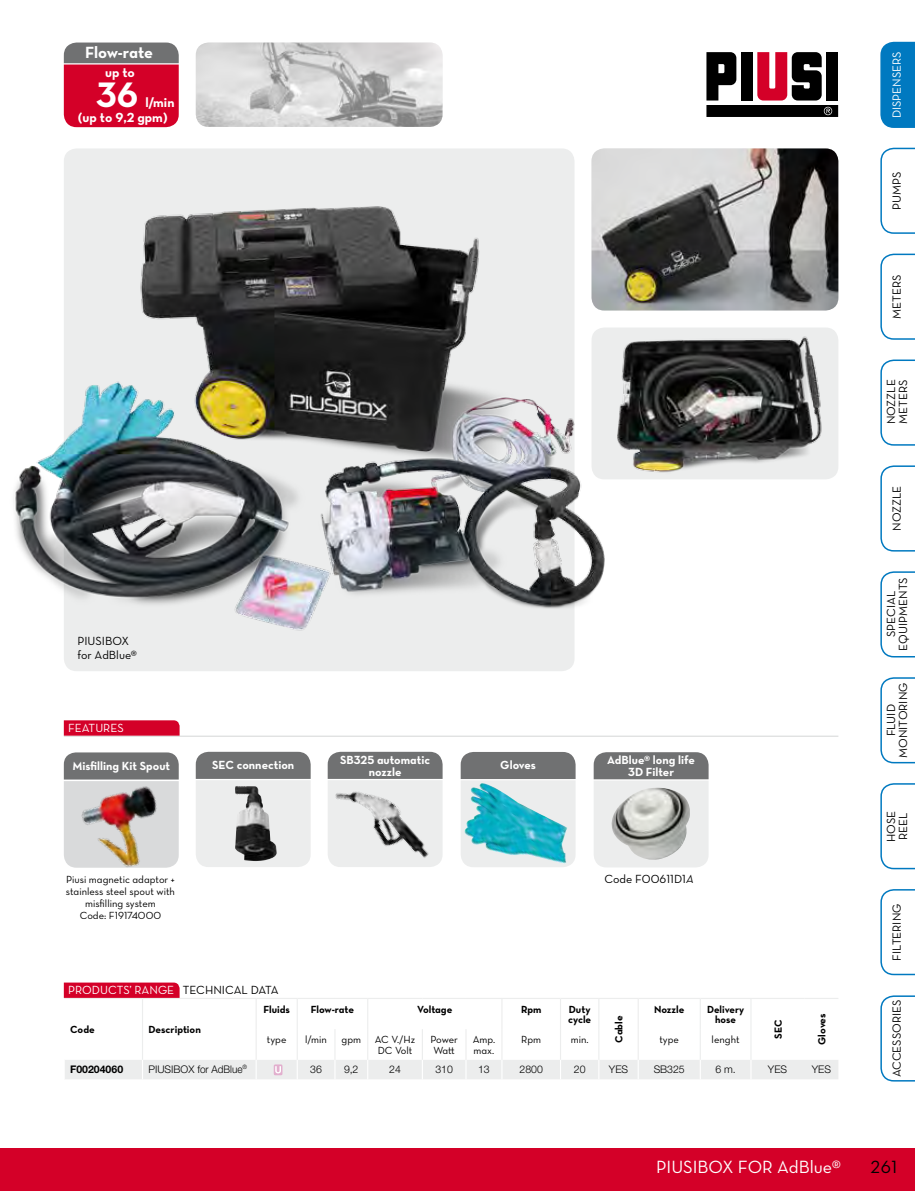
<style>
.page{position:relative;width:915px;height:1191px;background:#fff}
.page>*{position:absolute;margin:0;border:0;box-sizing:border-box;transform-origin:0 0}
.t1{font:36px "Neutraface Text Bold Alt";color:#fff}
.t2{font:18px "Neutraface Text Book Alt";color:#fff}
.t3{font:18px "Neutraface Text Book Alt";color:#000}
.t4{font:16.5px "Neutraface Text Bold Alt";letter-spacing:-.01em;color:#fff}
.t5{font:13.5px/15.3px "Neutraface Text Bold Alt";color:#fff}
.t6{font:12px/12px "Neutraface Text Book Alt";color:#000}
.t7{font:12px/12px "Neutraface Text Bold Alt";color:#fff;text-align:center}
.t8{font:12px "Neutraface Text Book Alt";color:#fff}
.t9{font:10.5px/12px "Neutraface Text Book Alt";color:#000}
.t10{font:10.5px/10.5px "Neutraface Text Bold Alt";color:#000}
.t11{font:300 10.5px "Helvetica Neue LT Std";color:#000}
.t12{font:700 10.5px "Helvetica Neue LT Std";color:#000}
.s1{color:#000}
.s2{font-family:"Neutraface Text";font-style:italic}
</style>
<div class="page">
<svg style="left:706px;top:52px;width:131px;height:65px"></svg>
<div style="left:0;top:1148px;width:914px;height:43px;background:#d40028"></div>
<svg style="left:880px;top:41px;width:34px;height:87px;background:#0b7fc2"></svg>
<svg style="left:880px;top:147px;width:34px;height:87px"></svg>
<svg style="left:880px;top:571px;width:34px;height:87px"></svg>
<svg style="left:880px;top:359px;width:34px;height:87px"></svg>
<svg style="left:880px;top:783px;width:34px;height:87px"></svg>
<svg style="left:880px;top:253px;width:34px;height:87px"></svg>
<svg style="left:880px;top:677px;width:34px;height:87px"></svg>
<svg style="left:880px;top:465px;width:34px;height:87px"></svg>
<svg style="left:880px;top:889px;width:34px;height:87px"></svg>
<svg style="left:880px;top:995px;width:34px;height:87px"></svg>
<img style="left:659px;top:328px;width:179px;height:151px">
<div style="left:64px;top:148px;width:510px;height:523px;background:#eceded;border-radius:13px"></div>
<svg style="left:64px;top:43px;width:115px;height:84px;background:#bd223f"></svg>
<hr style="left:64px;top:998px;width:78px;height:1px;background:#eceded">
<hr style="left:142px;top:998px;width:114px;height:1px;background:#eceded">
<hr style="left:142px;top:999px;width:1px;height:30px;background:#eceded">
<hr style="left:142px;top:1029px;width:1px;height:30px;background:#eceded">
<hr style="left:256px;top:998px;width:41px;height:1px;background:#eceded">
<hr style="left:255px;top:999px;width:1px;height:30px;background:#eceded">
<hr style="left:297px;top:998px;width:38px;height:1px;background:#eceded">
<hr style="left:296px;top:999px;width:2px;height:30px;background:#eceded">
<hr style="left:335px;top:998px;width:32px;height:1px;background:#eceded">
<hr style="left:367px;top:998px;width:55px;height:1px;background:#eceded">
<hr style="left:367px;top:999px;width:1px;height:30px;background:#eceded">
<hr style="left:422px;top:998px;width:44px;height:1px;background:#eceded">
<hr style="left:466px;top:998px;width:35px;height:1px;background:#eceded">
<hr style="left:501px;top:998px;width:59px;height:1px;background:#eceded">
<hr style="left:501px;top:999px;width:1px;height:30px;background:#eceded">
<hr style="left:560px;top:998px;width:38px;height:1px;background:#eceded">
<hr style="left:559px;top:999px;width:2px;height:30px;background:#eceded">
<hr style="left:598px;top:998px;width:40px;height:1px;background:#eceded">
<hr style="left:598px;top:999px;width:1px;height:30px;background:#eceded">
<hr style="left:638px;top:998px;width:62px;height:1px;background:#eceded">
<hr style="left:637px;top:999px;width:1px;height:30px;background:#eceded">
<hr style="left:700px;top:998px;width:50px;height:1px;background:#eceded">
<hr style="left:699px;top:999px;width:1px;height:30px;background:#eceded">
<hr style="left:750px;top:998px;width:54px;height:1px;background:#eceded">
<hr style="left:750px;top:999px;width:1px;height:30px;background:#eceded">
<hr style="left:804px;top:998px;width:34px;height:1px;background:#eceded">
<hr style="left:255px;top:1029px;width:1px;height:30px;background:#eceded">
<hr style="left:296px;top:1029px;width:2px;height:30px;background:#eceded">
<hr style="left:334px;top:1029px;width:1px;height:30px;background:#eceded">
<hr style="left:367px;top:1029px;width:1px;height:30px;background:#eceded">
<hr style="left:421px;top:1029px;width:2px;height:30px;background:#eceded">
<hr style="left:465px;top:1029px;width:1px;height:30px;background:#eceded">
<hr style="left:501px;top:1029px;width:1px;height:30px;background:#eceded">
<hr style="left:559px;top:1029px;width:2px;height:30px;background:#eceded">
<hr style="left:598px;top:1029px;width:1px;height:30px;background:#eceded">
<hr style="left:637px;top:1029px;width:1px;height:30px;background:#eceded">
<hr style="left:699px;top:1029px;width:1px;height:30px;background:#eceded">
<hr style="left:750px;top:1029px;width:1px;height:30px;background:#eceded">
<svg style="left:64px;top:982px;width:115px;height:16px;background:#d50b31"></svg>
<hr style="left:64px;top:735px;width:774px;height:2px;background:#d9dadb">
<div style="left:64px;top:720px;width:115px;height:15px;background:#d40028"></div>
<svg style="left:460px;top:752px;width:115px;height:115px;background:#a0a1a1"></svg>
<img style="left:464px;top:783px;width:103px;height:81px">
<img style="left:591px;top:148px;width:247px;height:162px">
<img style="left:196px;top:43px;width:246px;height:84px">
<img style="left:15px;top:178px;width:644px;height:463px">
<svg style="left:64px;top:752px;width:115px;height:109px"></svg>
<img style="left:64px;top:763px;width:113px;height:105px">
<svg style="left:196px;top:752px;width:114px;height:115px;background:#c7c8c8"></svg>
<img style="left:235px;top:786px;width:41px;height:75px">
<svg style="left:330px;top:752px;width:110px;height:4px"></svg>
<svg style="left:593px;top:752px;width:115px;height:115px;background:#b9baba"></svg>
<img style="left:610px;top:787px;width:80px;height:74px">
<svg style="left:65px;top:1059px;width:773px;height:20px;background:#ededed"></svg>
<img style="left:327px;top:756px;width:116px;height:111px">
<h3 class="t4" style="left:85px;top:42px;width:70px">Flow-rate</h3>
<p class="t5" style="left:105px;top:64px;width:31px">up to</p>
<h1 class="t1" style="left:96px;top:71px;width:43px">36</h1>
<p class="t5" style="left:78px;top:95px;width:98px;text-indent:67px">l/min (up to 9,2 gpm)</p>
<p class="t6" style="left:77px;top:634px;width:61px;line-height:13.5px">PIUSIBOX for AdBlue®</p>
<p class="t8" style="left:68px;top:720px;width:57px">FEATURES</p>
<p class="t7" style="left:72px;top:760px;width:99px">Misfilling Kit Spout</p>
<p class="t7" style="left:212px;top:758px;width:84px">SEC connection</p>
<p class="t7" style="left:340px;top:754px;width:91px">SB325 automatic nozzle</p>
<p class="t7" style="left:607px;top:753px;width:89px">AdBlue® long life<br>3D Filter</p>
<p class="t7" style="left:500px;top:758px;width:37px">Gloves</p>
<p class="t9" style="left:66px;top:873px;width:110px;text-align:center">Piusi magnetic adaptor + stainless steel spout with misfilling system<br>Code: F19174000</p>
<p class="t8" style="left:68px;top:982px;width:212px">PRODUCTS’ RANGE <span class="s1">TECHNICAL DATA</span></p>
<p class="t6" style="left:604px;top:872px;width:91px">Code F00611D1<span class="s2">A</span></p>
<p class="t10" style="left:70px;top:1024px;width:26px">Code</p>
<p class="t10" style="left:148px;top:1024px;width:54px">Description</p>
<p class="t10" style="left:653px;top:1003px;width:32px">Nozzle</p>
<p class="t10" style="left:706px;top:1003px;width:39px;text-align:center">Delivery hose</p>
<p class="t10" style="left:263px;top:1003px;width:28px">Fluids</p>
<p class="t10" style="left:311px;top:1003px;width:45px">Flow-rate</p>
<p class="t10" style="left:417px;top:1003px;width:37px">Voltage</p>
<p class="t10" style="left:521px;top:1003px;width:22px">Rpm</p>
<p class="t10" style="left:568px;top:1003px;width:25px">Duty cycle</p>
<p class="t10" style="left:613px;top:1042px;width:29px;rotate:-90deg">Cable</p>
<p class="t9" style="left:267px;top:1033px;width:21px">type</p>
<p class="t9" style="left:305px;top:1033px;width:23px">l/min</p>
<p class="t9" style="left:341px;top:1033px;width:21px">gpm</p>
<p class="t9" style="left:375px;top:1033px;width:42px">AC V./Hz</p>
<p class="t9" style="left:377px;top:1044px;width:36px">DC Volt</p>
<p class="t9" style="left:430px;top:1034px;width:29px;line-height:10.5px">Power<br>Watt</p>
<p class="t9" style="left:472px;top:1034px;width:24px;line-height:10.5px">Amp. max.</p>
<p class="t9" style="left:521px;top:1033px;width:21px">Rpm</p>
<p class="t9" style="left:570px;top:1033px;width:19px">min.</p>
<p class="t9" style="left:659px;top:1033px;width:21px">type</p>
<p class="t9" style="left:711px;top:1033px;width:29px">lenght</p>
<p class="t10" style="left:772px;top:1038px;width:21px;rotate:-90deg">SEC</p>
<p class="t10" style="left:816px;top:1044px;width:33px;rotate:-90deg">Gloves</p>
<p class="t12" style="left:70px;top:1063px;width:54px">F00204060</p>
<p class="t11" style="left:148px;top:1063px;width:100px">PIUSIBOX for AdBlue<sup>®</sup></p>
<p class="t11" style="left:310px;top:1063px;width:13px">36</p>
<p class="t11" style="left:344px;top:1063px;width:16px">9,2</p>
<p class="t11" style="left:389px;top:1063px;width:13px">24</p>
<p class="t11" style="left:435px;top:1063px;width:19px">310</p>
<p class="t11" style="left:478px;top:1063px;width:13px">13</p>
<p class="t11" style="left:519px;top:1063px;width:25px">2800</p>
<p class="t11" style="left:573px;top:1063px;width:13px">20</p>
<p class="t11" style="left:608px;top:1063px;width:21px">YES</p>
<p class="t11" style="left:653px;top:1063px;width:33px">SB325</p>
<p class="t11" style="left:715px;top:1063px;width:22px">6 m.</p>
<p class="t11" style="left:767px;top:1063px;width:21px">YES</p>
<p class="t11" style="left:811px;top:1063px;width:21px">YES</p>
<p class="t8" style="left:888px;top:118px;width:69px;rotate:-90deg">DISPENSERS</p>
<p class="t6" style="left:890px;top:210px;width:40px;rotate:-90deg">PUMPS</p>
<p class="t6" style="left:890px;top:319px;width:46px;rotate:-90deg">METERS</p>
<p class="t6" style="left:884px;top:424px;width:46px;rotate:-90deg">NOZZLE<br>METERS</p>
<p class="t6" style="left:890px;top:531px;width:46px;rotate:-90deg">NOZZLE</p>
<p class="t6" style="left:884px;top:650px;width:75px;text-align:center;rotate:-90deg">SPECIAL<br>EQUIPMENTS</p>
<p class="t6" style="left:884px;top:758px;width:77px;text-align:center;rotate:-90deg">FLUID<br>MONITORING</p>
<p class="t6" style="left:884px;top:842px;width:33px;rotate:-90deg">HOSE<br>REEL</p>
<p class="t6" style="left:890px;top:960px;width:58px;rotate:-90deg">FILTERING</p>
<p class="t6" style="left:890px;top:1077px;width:79px;rotate:-90deg">ACCESSORIES</p>
<h2 class="t2" style="left:655px;top:1155px;width:186px">PIUSIBOX FOR AdBlue®</h2>
<h2 class="t3" style="left:870px;top:1155px;width:28px">261</h2>
</div>
